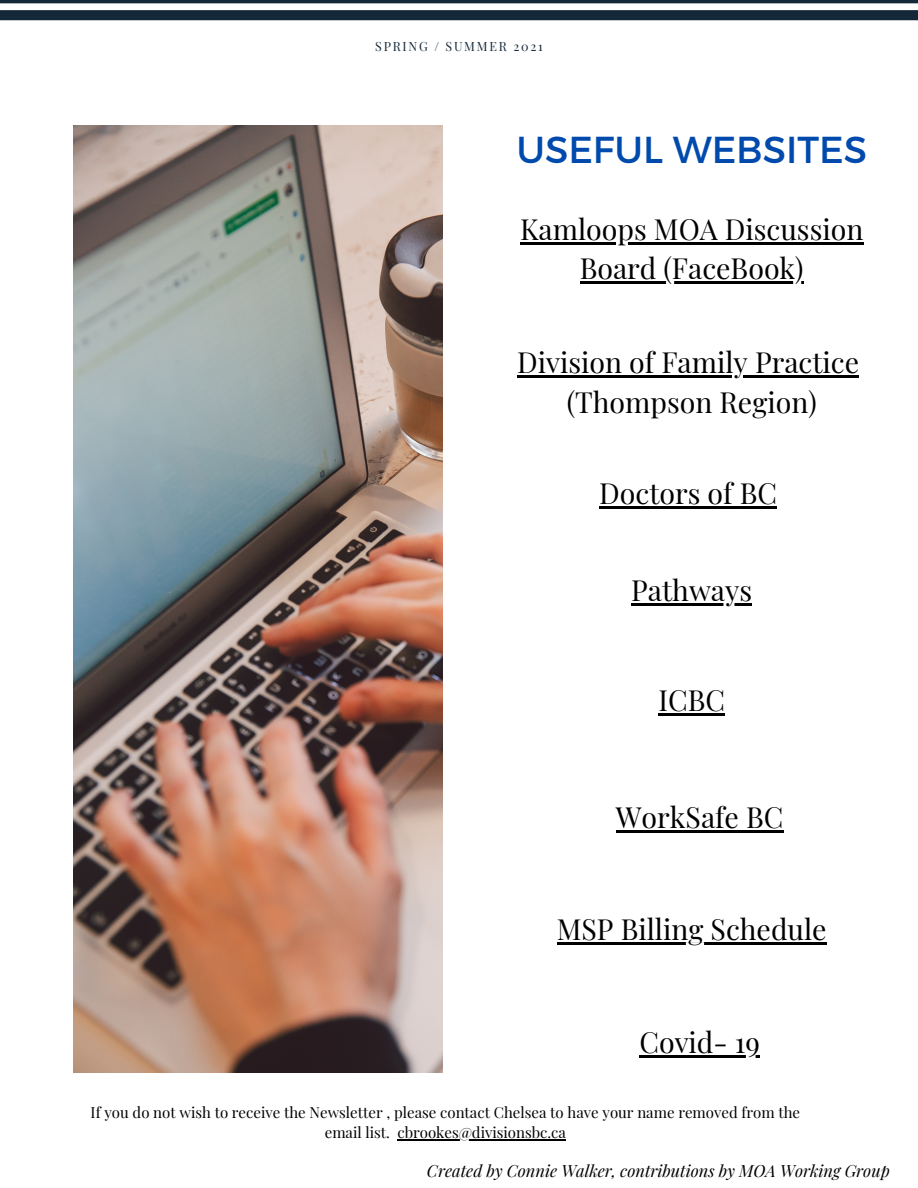
<style>
.page{position:relative;width:918px;height:1188px;background:#fff}
.page>*{position:absolute;margin:0;border:0;box-sizing:border-box;transform-origin:0 0}
.t1{font:37.5px "Montserrat";color:#004aad}
.t2{font:28.5px/39.3px "Playfair Display";color:#000;text-align:center}
.t3{font:italic 16.5px "Playfair Display";color:#000}
.t4{font:15px/20.2px "Playfair Display";color:#000;text-align:center}
.t5{font:12.45px "Playfair Display";letter-spacing:.14em;color:#15283a}
</style>
<div class="page">
<img style="left:74px;top:125px;width:369px;height:947px">
<hr style="left:520px;top:242px;width:343px;height:2px;background:#000">
<hr style="left:580px;top:281px;width:224px;height:3px;background:#000">
<hr style="left:599px;top:506px;width:178px;height:3px;background:#000">
<hr style="left:616px;top:830px;width:168px;height:3px;background:#000">
<hr style="left:658px;top:714px;width:67px;height:2px;background:#000">
<hr style="left:517px;top:376px;width:342px;height:2px;background:#000">
<hr style="left:557px;top:943px;width:270px;height:2px;background:#000">
<hr style="left:639px;top:1056px;width:121px;height:2px;background:#000">
<svg style="left:0;top:0;width:918px;height:20px"></svg>
<hr style="left:397px;top:1139px;width:169px;height:1px;background:#000">
<hr style="left:631px;top:603px;width:121px;height:3px;background:#000">
<p class="t5" style="left:375px;top:37px;width:169px">SPRING / SUMMER 2021</p>
<p class="t1" style="left:516px;top:125px;width:352px">USEFUL WEBSITES</p>
<p class="t2" style="left:520px;top:208px;width:345px">Kamloops MOA Discussion<br>Board (FaceBook)</p>
<p class="t2" style="left:517px;top:342px;width:343px">Division of Family Practice</p>
<p class="t2" style="left:567px;top:381px;width:252px">(Thompson Region)</p>
<p class="t2" style="left:599px;top:473px;width:179px">Doctors of BC</p>
<p class="t2" style="left:631px;top:570px;width:122px">Pathways</p>
<p class="t2" style="left:658px;top:680px;width:68px">ICBC</p>
<p class="t2" style="left:616px;top:797px;width:169px">WorkSafe BC</p>
<p class="t2" style="left:557px;top:909px;width:271px">MSP Billing Schedule</p>
<p class="t2" style="left:639px;top:1022px;width:122px">Covid- 19</p>
<p class="t4" style="left:91px;top:1101px;width:711px">If you do not wish to receive the Newsletter , please contact Chelsea to have your name removed from the email list. cbrookes@divisionsbc.ca</p>
<p class="t3" style="left:427px;top:1159px;width:464px">Created by Connie Walker, contributions by MOA Working Group</p>
</div>
